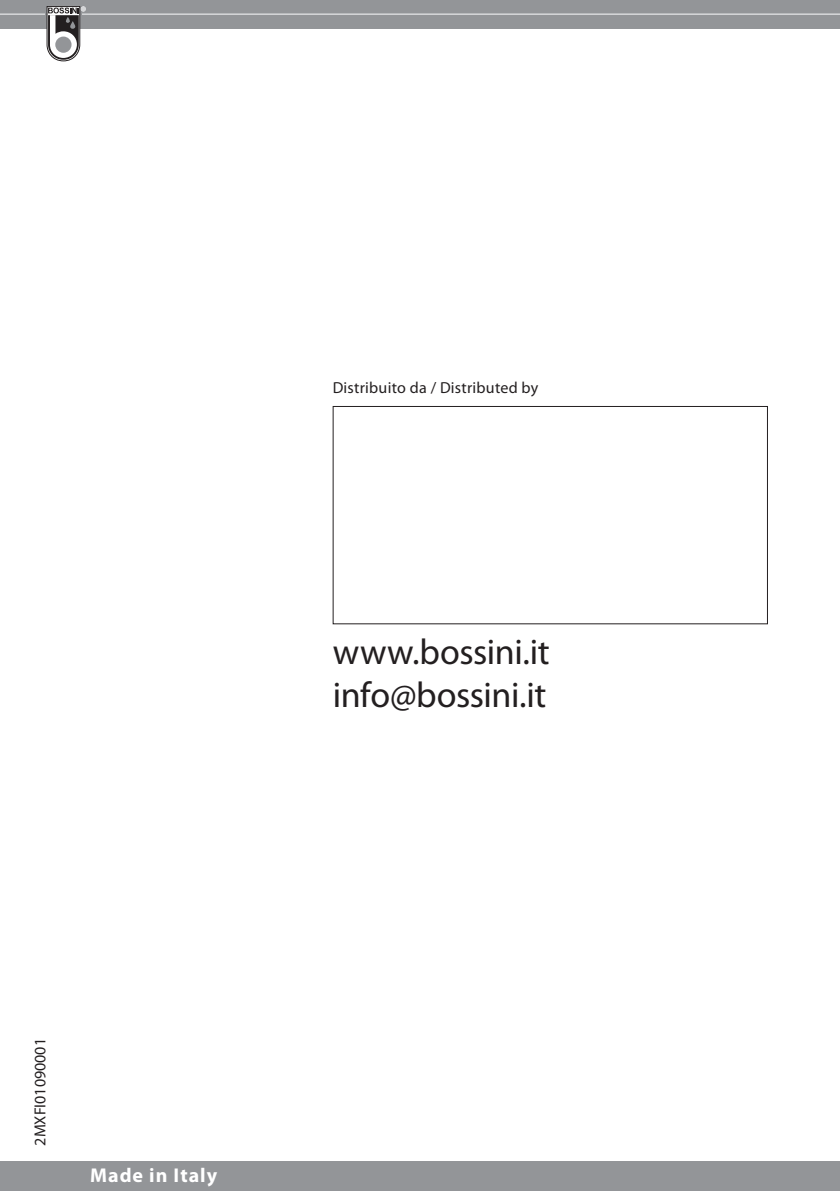
<style>
.page{position:relative;width:840px;height:1191px;background:#fff}
.page>*{position:absolute;margin:0;border:0;box-sizing:border-box;transform-origin:0 0}
.t1{font:36px/43.2px "Myriad Pro";letter-spacing:-.015em;color:#231f20}
.t2{font:700 20px "Myriad Pro";letter-spacing:.05em;color:#fff}
.t3{font:16px "Myriad Pro";letter-spacing:.015em;color:#231f20}
.s1{color:#fff}
</style>
<div class="page">
<div style="left:0;top:1161px;width:839px;height:30px;background:#939598"></div>
<div style="left:0;top:0;width:839px;height:28px;background:#939598"></div>
<hr style="left:0;top:13px;width:839px;height:2px;background:#dcdddf">
<svg style="left:47px;top:6px;width:38px;height:55px"></svg>
<div style="left:332px;top:406px;width:435px;height:218px;border:1px solid #231f20"></div>
<p class="t3" style="left:332px;top:378px;width:207px">Distribuito da / Distributed by</p>
<h1 class="t1" style="left:332px;top:630px;width:227px">www.bossini.it info@bossini.it<span class="s1">t</span></h1>
<p class="t3" style="left:30px;top:1145px;width:109px;rotate:-90deg">2MXFI01090001</p>
<p class="t2" style="left:90px;top:1162px;width:128px">Made in Italy</p>
</div>
